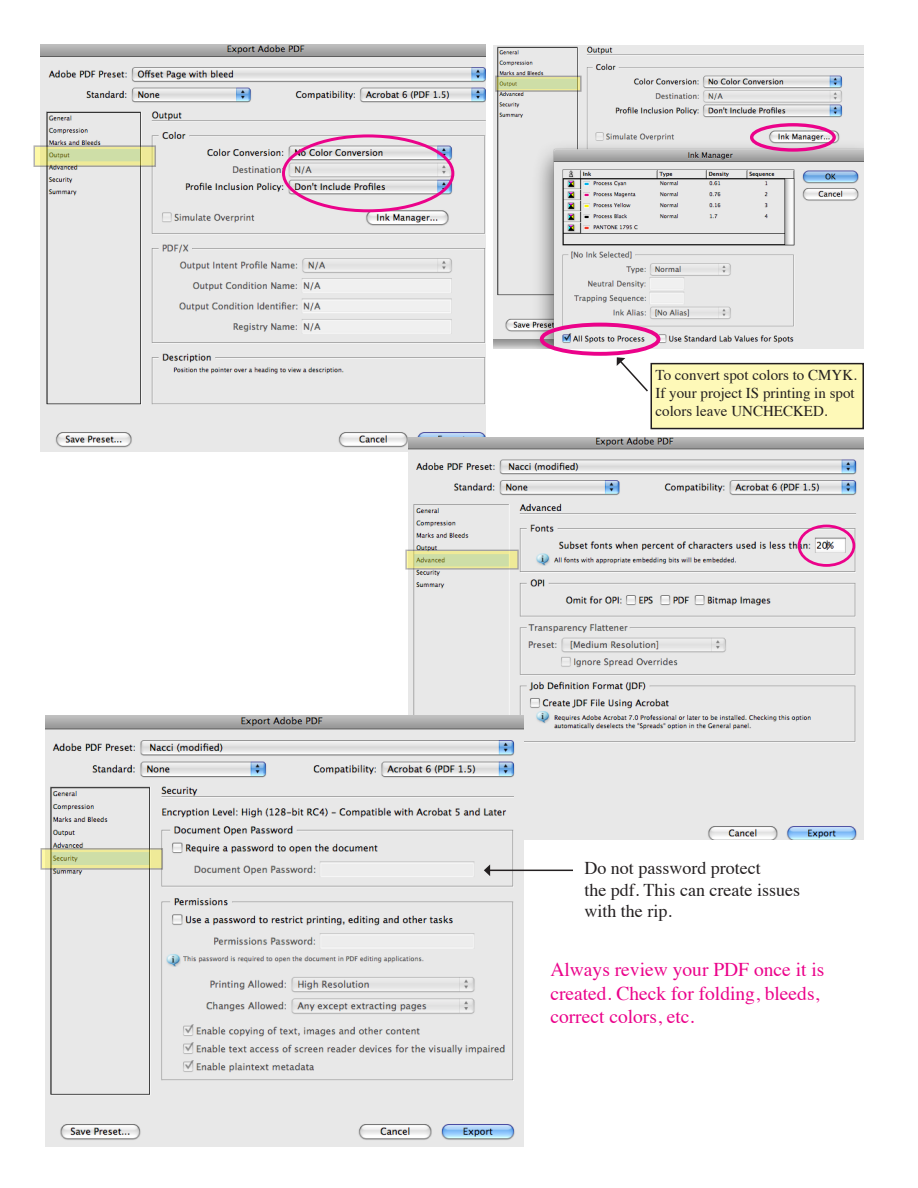
<style>
.page{position:relative;width:918px;height:1188px;background:#fff}
.page>*{position:absolute;margin:0;border:0;box-sizing:border-box;transform-origin:0 0}
.t1{font:19.5px/23.4px "Times";color:#eb028a}
.t2{font:18px/21.6px "Times";color:#231f20}
.t3{font:15px/18px "Times";color:#231f20}
</style>
<div class="page">
<img style="left:40px;top:44px;width:446px;height:407px">
<img style="left:409px;top:437px;width:455px;height:403px">
<img style="left:46px;top:716px;width:477px;height:431px">
<hr style="left:489px;top:870px;width:84px;height:1px;background:#231f20">
<svg style="left:484px;top:864px;width:6px;height:12px"></svg>
<div style="left:798px;top:525px;width:57px;height:42px;border:3px solid #eb028a;border-radius:50%"></div>
<div style="left:282px;top:134px;width:172px;height:78px;border:3px solid #eb028a;border-radius:50%"></div>
<svg style="left:36px;top:148px;width:117px;height:16px;background:#d7de9c"></svg>
<svg style="left:407px;top:552px;width:110px;height:16px;background:#d5de9d"></svg>
<svg style="left:43px;top:851px;width:117px;height:16px;background:#d4dd9c"></svg>
<img style="left:494px;top:45px;width:370px;height:303px">
<svg style="left:498px;top:79px;width:81px;height:10px"></svg>
<div style="left:750px;top:123px;width:86px;height:29px;border:3px solid #eb028a;border-radius:50%"></div>
<div style="left:540px;top:323px;width:120px;height:33px;border:4px solid #eb028a;border-radius:50%"></div>
<div style="left:651px;top:364px;width:212px;height:65px;background:#fef9b8"></div>
<div style="left:651px;top:363px;width:213px;height:66px;border:2px solid #231f20"></div>
<svg style="left:617px;top:357px;width:31px;height:35px"></svg>
<p class="t3" style="left:656px;top:365px;width:203px">To convert spot colors to CMYK.<br>If your project IS printing in spot colors leave UNCHECKED.</p>
<p class="t2" style="left:584px;top:856px;width:217px">Do not password protect<br>the pdf. This can create issues with the rip.</p>
<p class="t1" style="left:550px;top:957px;width:276px">Always review your PDF once it is created. Check for folding, bleeds, correct colors, etc.</p>
</div>
